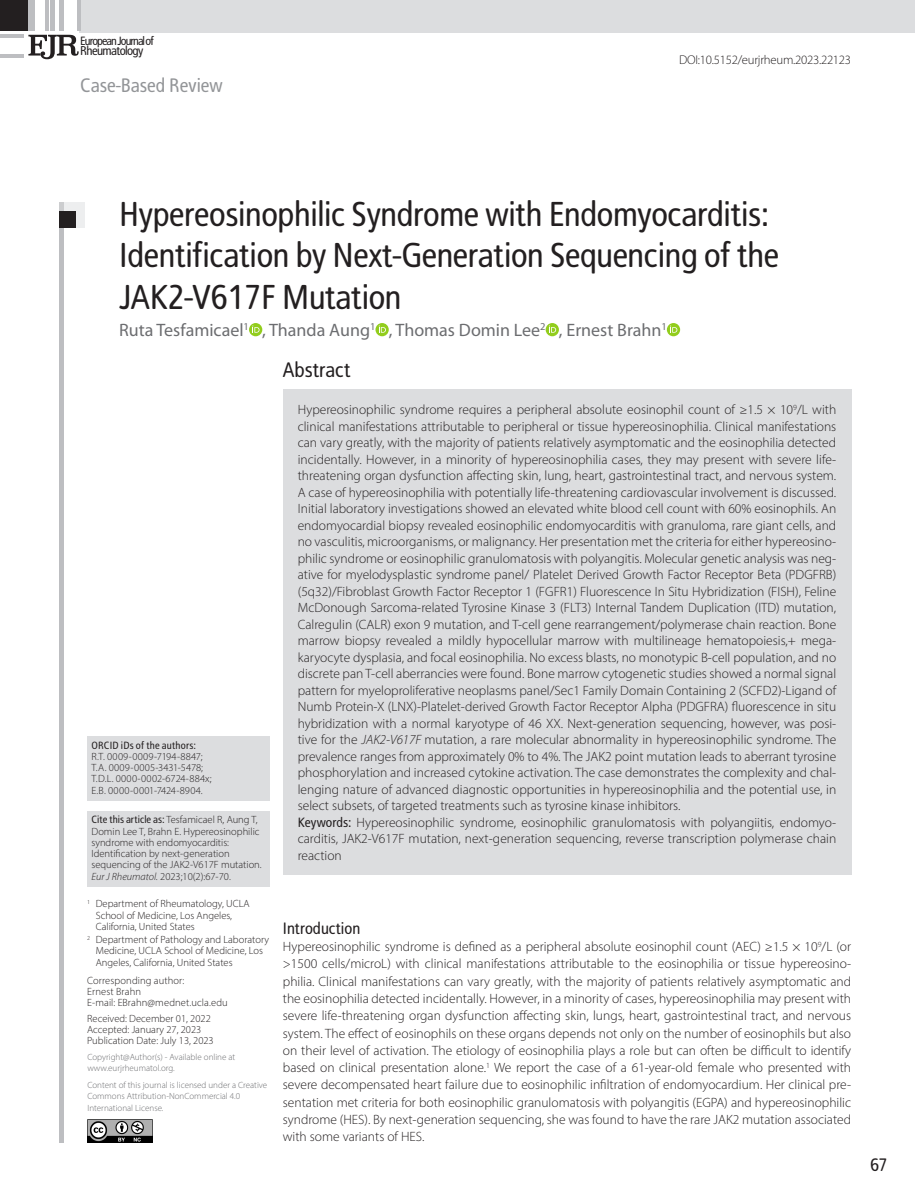
<style>
.page{position:relative;width:915px;height:1191px;background:#fff}
.page>*{position:absolute;margin:0;border:0;box-sizing:border-box;transform-origin:0 0}
.t1{font:34.5px/41.4px "Rotokas";letter-spacing:-.01em;color:#231f20}
.t2{font:21px "Rotokas";color:#231f20}
.t3{font:19.5px "Rotokas";color:#939598}
.t4{font:18px "Myriad Pro";color:#6c6d70}
.t5{font:18px "Rotokas";color:#231f20}
.t6{font:16.5px "Rotokas";color:#231f20}
.t7{font:300 13.5px/16.5px "Myriad Pro";color:#231f20}
.t8{font:300 12.75px "Myriad Pro";letter-spacing:-.02em;color:#231f20}
.t9{font:12.75px "Rotokas";letter-spacing:-.05em;color:#231f20}
.t10{font:12px "Rotokas";letter-spacing:-.08em;color:#231f20}
.t11{font:300 10.5px/11.2px "Myriad Pro";color:#231f20}
.t12{font:10.5px "Rotokas";letter-spacing:.02em;color:#231f20}
.t13{font:300 9px/11.2px "Myriad Pro";color:#6c6d70}
.s1{font-family:"Rotokas";font-weight:400}
.s2{font-style:italic}
</style>
<div class="page">
<hr style="left:79px;top:30px;width:835px;height:3px;background:#dcdddf">
<div style="left:78px;top:0;width:836px;height:31px;background:#dcdddf"></div>
<hr style="left:78px;top:0;width:3px;height:31px;background:#bdbec1">
<div style="left:0;top:0;width:31px;height:31px;background:#231f20"></div>
<div style="left:28px;top:0;width:7px;height:31px;background:#bdbec1"></div>
<hr style="left:45px;top:0;width:3px;height:31px;background:#bdbec1">
<div style="left:50px;top:0;width:5px;height:31px;background:#bdbec1"></div>
<div style="left:59px;top:0;width:5px;height:31px;background:#bdbec1"></div>
<hr style="left:0;top:35px;width:24px;height:3px;background:#bdbec1">
<hr style="left:0;top:54px;width:24px;height:3px;background:#bdbec1">
<svg style="left:28px;top:35px;width:51px;height:24px"></svg>
<div style="left:59px;top:202px;width:5px;height:940px;background:#bdbec1"></div>
<svg style="left:59px;top:202px;width:26px;height:26px"></svg>
<div style="left:59px;top:211px;width:17px;height:17px;background:#231f20"></div>
<svg style="left:249px;top:323px;width:13px;height:13px"></svg>
<svg style="left:252px;top:325px;width:7px;height:8px"></svg>
<svg style="left:375px;top:323px;width:13px;height:13px"></svg>
<svg style="left:378px;top:325px;width:8px;height:8px"></svg>
<svg style="left:545px;top:323px;width:13px;height:13px"></svg>
<svg style="left:548px;top:325px;width:8px;height:8px"></svg>
<svg style="left:666px;top:323px;width:14px;height:13px"></svg>
<svg style="left:670px;top:325px;width:7px;height:8px"></svg>
<div style="left:87px;top:736px;width:182px;height:64px;background:#dcdddf"></div>
<div style="left:87px;top:811px;width:182px;height:75px;background:#dcdddf"></div>
<div style="left:283px;top:389px;width:567px;height:439px;background:#dcdddf"></div>
<div style="left:283px;top:801px;width:567px;height:73px;background:#dcdddf"></div>
<img style="left:87px;top:1119px;width:65px;height:23px">
<p class="t10" style="left:80px;top:33px;width:75px">European Journalof</p>
<p class="t9" style="left:80px;top:43px;width:65px">Rheumatology</p>
<h3 class="t3" style="left:80px;top:73px;width:144px">Case-Based Review</h3>
<p class="t8" style="left:679px;top:52px;width:173px">DOI:10.5152/eurjrheum.2023.22123</p>
<h1 class="t1" style="left:119px;top:192px;width:661px">Hypereosinophilic Syndrome with Endomyocarditis:<br>Identification by Next-Generation Sequencing of the<br>JAK2-V617F Mutation</h1>
<h3 class="t4" style="left:119px;top:319px;width:549px">Ruta Tesfamicael<sup>1</sup> , Thanda Aung<sup>1</sup> , Thomas Domin Lee<sup>2</sup> , Ernest Brahn<sup>1</sup></h3>
<p class="t12" style="left:91px;top:738px;width:106px">ORCID iDs of the authors:</p>
<p class="t11" style="left:91px;top:750px;width:122px">R.T. 0009-0009-7194-8847;<br>T.A. 0009-0005-3431-5478;<br>T.D.L. 0000-0002-6724-884x;<br>E.B. 0000-0001-7424-8904.</p>
<p class="t11" style="left:91px;top:814px;width:172px"><span class="s1">Cite this article as:</span> Tesfamicael R, Aung T, Domin Lee T, Brahn E. Hypereosinophilic syndrome with endomyocarditis:<br>Identification by next-generation sequencing of the JAK2-V617F mutation.<br><span class="s2">Eur J Rheumatol.</span> 2023;10(2):67-70.</p>
<p class="t11" style="left:96px;top:898px;width:155px;text-indent:-8px"><sup>1</sup> Department of Rheumatology, UCLA<br>School of Medicine, Los Angeles,<br>California, United States</p>
<p class="t11" style="left:96px;top:934px;width:175px;text-indent:-8px"><sup>2</sup> Department of Pathology and Laboratory<br>Medicine, UCLA School of Medicine, Los<br>Angeles, California, United States</p>
<p class="t11" style="left:87px;top:974px;width:142px">Corresponding author:<br>Ernest Brahn<br>E-mail: EBrahn@mednet.ucla.edu</p>
<p class="t11" style="left:87px;top:1012px;width:128px">Received: December 01, 2022<br>Accepted: January 27, 2023<br>Publication Date: July 13, 2023</p>
<p class="t13" style="left:87px;top:1051px;width:149px">Copyright@Author(s) - Available online at www.eurjrheumatol.org.</p>
<p class="t13" style="left:87px;top:1079px;width:181px">Content of this journal is licensed under a Creative<br>Commons Attribution-NonCommercial 4.0<br>International License.</p>
<h2 class="t2" style="left:283px;top:357px;width:69px">Abstract</h2>
<p class="t7" style="left:297px;top:401px;width:540px">Hypereosinophilic syndrome requires a peripheral absolute eosinophil count of ≥1.5 × 10<sup>9</sup>/L with clinical manifestations attributable to peripheral or tissue hypereosinophilia. Clinical manifestations can vary greatly, with the majority of patients relatively asymptomatic and the eosinophilia detected incidentally. However, in a minority of hypereosinophilia cases, they may present with severe life&shy;threatening organ dysfunction affecting skin, lung, heart, gastrointestinal tract, and nervous system.<br>A case of hypereosinophilia with potentially life-threatening cardiovascular involvement is discussed.<br>Initial laboratory investigations showed an elevated white blood cell count with 60% eosinophils. An endomyocardial biopsy revealed eosinophilic endomyocarditis with granuloma, rare giant cells, and no vasculitis, microorganisms, or malignancy. Her presentation met the criteria for either hypereosino&shy;philic syndrome or eosinophilic granulomatosis with polyangitis. Molecular genetic analysis was neg&shy;ative for myelodysplastic syndrome panel/ Platelet Derived Growth Factor Receptor Beta (PDGFRB) (5q32)/Fibroblast Growth Factor Receptor 1 (FGFR1) Fluorescence In Situ Hybridization (FISH), Feline McDonough Sarcoma-related Tyrosine Kinase 3 (FLT3) Internal Tandem Duplication (ITD) mutation, Calregulin (CALR) exon 9 mutation, and T-cell gene rearrangement/polymerase chain reaction. Bone marrow biopsy revealed a mildly hypocellular marrow with multilineage hematopoiesis,+ mega&shy;karyocyte dysplasia, and focal eosinophilia. No excess blasts, no monotypic B-cell population, and no discrete pan T-cell aberrancies were found. Bone marrow cytogenetic studies showed a normal signal pattern for myeloproliferative neoplasms panel/Sec1 Family Domain Containing 2 (SCFD2)-Ligand of Numb Protein-X (LNX)-Platelet-derived Growth Factor Receptor Alpha (PDGFRA) fluorescence in situ hybridization with a normal karyotype of 46 XX. Next-generation sequencing, however, was posi&shy;tive for the <span class="s2">JAK2-V617F</span> mutation, a rare molecular abnormality in hypereosinophilic syndrome. The prevalence ranges from approximately 0% to 4%. The JAK2 point mutation leads to aberrant tyrosine phosphorylation and increased cytokine activation. The case demonstrates the complexity and chal&shy;lenging nature of advanced diagnostic opportunities in hypereosinophilia and the potential use, in select subsets, of targeted treatments such as tyrosine kinase inhibitors.<br><span class="s1">Keywords:</span> Hypereosinophilic syndrome, eosinophilic granulomatosis with polyangiitis, endomyo&shy;carditis, JAK2-V617F mutation, next-generation sequencing, reverse transcription polymerase chain reaction</p>
<p class="t6" style="left:283px;top:918px;width:79px">Introduction</p>
<p class="t7" style="left:283px;top:938px;width:569px;line-height:17.2px;text-align:justify">Hypereosinophilic syndrome is defined as a peripheral absolute eosinophil count (AEC) ≥1.5 × 10<sup>9</sup>/L (or &gt;1500 cells/microL) with clinical manifestations attributable to the eosinophilia or tissue hypereosino&shy;philia. Clinical manifestations can vary greatly, with the majority of patients relatively asymptomatic and the eosinophilia detected incidentally. However, in a minority of cases, hypereosinophilia may present with severe life-threatening organ dysfunction affecting skin, lungs, heart, gastrointestinal tract, and nervous system. The effect of eosinophils on these organs depends not only on the number of eosinophils but also on their level of activation. The etiology of eosinophilia plays a role but can often be difficult to identify based on clinical presentation alone.<sup>1</sup> We report the case of a 61-year-old female who presented with severe decompensated heart failure due to eosinophilic infiltration of endomyocardium. Her clinical pre&shy;sentation met criteria for both eosinophilic granulomatosis with polyangitis (EGPA) and hypereosinophilic syndrome (HES). By next-generation sequencing, she was found to have the rare JAK2 mutation associated with some variants of HES.</p>
<h3 class="t5" style="left:869px;top:1154px;width:19px">67</h3>
</div>
